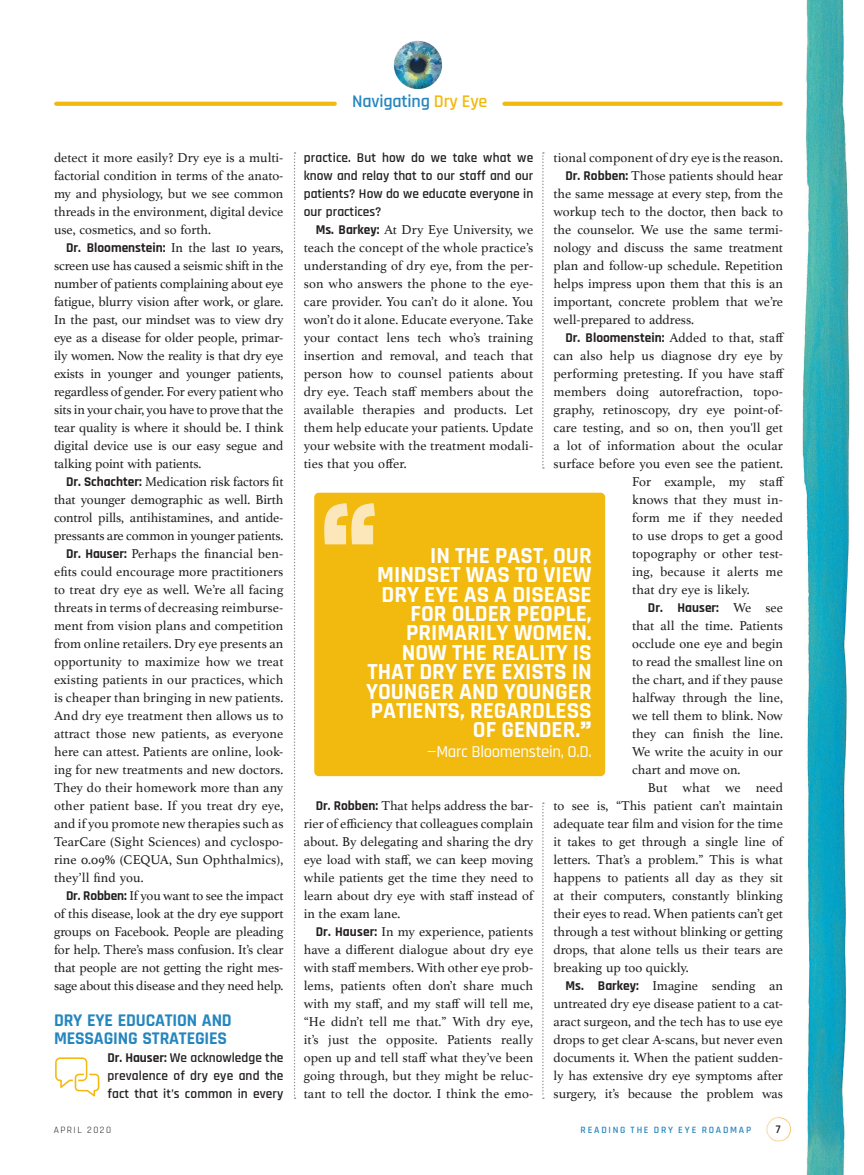
<style>
.page{position:relative;width:864px;height:1175px;background:#fff}
.page>*{position:absolute;margin:0;border:0;box-sizing:border-box;transform-origin:0 0}
.t1{font:700 23.25px/19.4px "Rajdhani";color:#fff;text-align:right}
.t2{font:700 18px/18px "Rajdhani";letter-spacing:-.01em;color:#2586bf}
.t3{font:600 18px "Rajdhani";letter-spacing:-.01em;color:#2586bf}
.t4{font:500 16.8px "Rajdhani";letter-spacing:-.02em;color:#fff}
.t5{font:13.5px/18px "Athelas";color:#231f20;text-align:justify}
.t6{font:600 13.5px/18px "Rajdhani";color:#231f20;text-align:justify}
.t7{font:700 13.5px "Rajdhani";color:#231f20}
.t8{font:600 11.7px "Rajdhani";color:#231f20}
.t9{font:600 9.75px "Rajdhani";letter-spacing:.18em;color:#2586bf}
.t10{font:9.75px "Rajdhani";letter-spacing:.15em;color:#231f20}
.s1{font-family:"Rajdhani";font-weight:700}
.s2{font-weight:700}
.s3{color:#f2b90f}
.s4{font-family:"Athelas";font-weight:400}
.s5{font-family:"Mislab Std";font-stretch:expanded}
</style>
<div class="page">
<img style="left:766px;top:1117px;width:25px;height:25px">
<img style="left:802px;top:0;width:48px;height:1174px">
<img style="left:394px;top:41px;width:48px;height:48px;border-radius:24px">
<svg style="left:56px;top:102px;width:279px;height:4px"></svg>
<svg style="left:504px;top:102px;width:277px;height:4px"></svg>
<svg style="left:294px;top:152px;width:2px;height:947px"></svg>
<svg style="left:542px;top:152px;width:2px;height:316px"></svg>
<svg style="left:542px;top:802px;width:2px;height:297px"></svg>
<div style="left:314px;top:493px;width:291px;height:283px;background:#f2b90f;border-radius:5px"></div>
<svg style="left:324px;top:503px;width:51px;height:41px"></svg>
<svg style="left:55px;top:1057px;width:44px;height:39px"></svg>
<p class="t5" style="left:54px;top:148px;width:231px">detect it more easily? Dry eye is a multi&shy;factorial condition in terms of the anato&shy;my and physiology, but we see common threads in the environment, digital device use, cosmetics, and so forth.</p>
<p class="t5" style="left:54px;top:238px;width:231px;text-indent:12px"><span class="s1">Dr. Bloomenstein:</span> In the last 10 years, screen use has caused a seismic shift in the number of patients complaining about eye fatigue, blurry vision after work, or glare.<br>In the past, our mindset was to view dry eye as a disease for older people, primar&shy;ily women. Now the reality is that dry eye exists in younger and younger patients, regardless of gender. For every patient who sits in your chair, you have to prove that the tear quality is where it should be. I think digital device use is our easy segue and talking point with patients.</p>
<p class="t5" style="left:66px;top:472px;width:219px"><span class="s1">Dr. Schachter:</span> Medication risk factors fit</p>
<p class="t5" style="left:54px;top:490px;width:231px">that younger demographic as well. Birth</p>
<p class="t5" style="left:54px;top:508px;width:231px">control pills, antihistamines, and antide-</p>
<p class="t5" style="left:54px;top:526px;width:231px">pressants are common in younger patients.</p>
<p class="t5" style="left:66px;top:544px;width:219px"><span class="s1">Dr. Hauser:</span> Perhaps the financial ben-</p>
<p class="t5" style="left:54px;top:562px;width:231px">efits could encourage more practitioners</p>
<p class="t5" style="left:54px;top:580px;width:231px">to treat dry eye as well. We’re all facing</p>
<p class="t5" style="left:54px;top:598px;width:231px">threats in terms of decreasing reimburse-</p>
<p class="t5" style="left:54px;top:616px;width:231px">ment from vision plans and competition</p>
<p class="t5" style="left:54px;top:634px;width:231px">from online retailers. Dry eye presents an</p>
<p class="t5" style="left:54px;top:652px;width:231px">opportunity to maximize how we treat</p>
<p class="t5" style="left:54px;top:670px;width:231px">existing patients in our practices, which</p>
<p class="t5" style="left:54px;top:688px;width:231px">is cheaper than bringing in new patients.</p>
<p class="t5" style="left:54px;top:706px;width:231px">And dry eye treatment then allows us to</p>
<p class="t5" style="left:54px;top:724px;width:231px">attract those new patients, as everyone</p>
<p class="t5" style="left:54px;top:742px;width:231px">here can attest. Patients are online, look-</p>
<p class="t5" style="left:54px;top:760px;width:231px">ing for new treatments and new doctors.</p>
<p class="t5" style="left:54px;top:778px;width:231px">They do their homework more than any</p>
<p class="t5" style="left:54px;top:796px;width:231px">other patient base. If you treat dry eye,</p>
<p class="t5" style="left:54px;top:814px;width:231px">and if you promote new therapies such as</p>
<p class="t5" style="left:54px;top:832px;width:231px">TearCare (Sight Sciences) and cyclospo-</p>
<p class="t5" style="left:54px;top:850px;width:231px">rine 0.09% (CEQUA, Sun Ophthalmics),</p>
<p class="t5" style="left:54px;top:868px;width:91px">they’ll find you.</p>
<p class="t5" style="left:66px;top:886px;width:219px"><span class="s1">Dr. Robben:</span> If you want to see the impact</p>
<p class="t5" style="left:54px;top:904px;width:231px">of this disease, look at the dry eye support</p>
<p class="t5" style="left:54px;top:922px;width:231px">groups on Facebook. People are pleading</p>
<p class="t5" style="left:54px;top:940px;width:231px">for help. There’s mass confusion. It’s clear</p>
<p class="t5" style="left:54px;top:958px;width:231px">that people are not getting the right mes-</p>
<p class="t5" style="left:54px;top:976px;width:231px">sage about this disease and they need help.</p>
<h2 class="t2" style="left:54px;top:1012px;width:179px">DRY EYE EDUCATION AND<br>MESSAGING STRATEGIES</h2>
<p class="t6" style="left:107px;top:1049px;width:178px"><span class="s2">Dr. Hauser:</span> We acknowledge the prevalence of dry eye and the fact that it’s common in every</p>
<h2 class="t3" style="left:352px;top:91px;width:137px">Navigating <span class="s3">Dry Eye</span></h2>
<p class="t5" style="left:553px;top:148px;width:231px">tional component of dry eye is the reason.</p>
<p class="t5" style="left:565px;top:166px;width:219px"><span class="s1">Dr. Robben:</span> Those patients should hear</p>
<p class="t5" style="left:553px;top:184px;width:231px">the same message at every step, from the</p>
<p class="t5" style="left:553px;top:202px;width:231px">workup tech to the doctor, then back to</p>
<p class="t5" style="left:553px;top:220px;width:231px">the counselor. We use the same termi-</p>
<p class="t5" style="left:553px;top:238px;width:231px">nology and discuss the same treatment</p>
<p class="t5" style="left:553px;top:256px;width:231px">plan and follow-up schedule. Repetition</p>
<p class="t5" style="left:553px;top:274px;width:231px">helps impress upon them that this is an</p>
<p class="t5" style="left:553px;top:292px;width:231px">important, concrete problem that we’re</p>
<p class="t5" style="left:553px;top:310px;width:142px">well-prepared to address.</p>
<p class="t5" style="left:565px;top:328px;width:220px"><span class="s1">Dr. Bloomenstein:</span> Added to that, staff</p>
<p class="t5" style="left:553px;top:346px;width:231px">can also help us diagnose dry eye by</p>
<p class="t5" style="left:553px;top:364px;width:232px">performing pretesting. If you have staff</p>
<p class="t5" style="left:553px;top:382px;width:231px">members doing autorefraction, topo-</p>
<p class="t5" style="left:553px;top:400px;width:231px">graphy, retinoscopy, dry eye point-of-</p>
<p class="t5" style="left:553px;top:418px;width:231px">care testing, and so on, then you'll get</p>
<p class="t5" style="left:553px;top:436px;width:231px">a lot of information about the ocular</p>
<p class="t5" style="left:553px;top:454px;width:231px">surface before you even see the patient.</p>
<p class="t5" style="left:632px;top:472px;width:154px">For example, my staff</p>
<p class="t5" style="left:632px;top:490px;width:152px">knows that they must in-</p>
<p class="t5" style="left:632px;top:508px;width:152px">form me if they needed</p>
<p class="t5" style="left:632px;top:526px;width:152px">to use drops to get a good</p>
<p class="t5" style="left:632px;top:544px;width:152px">topography or other test-</p>
<p class="t5" style="left:632px;top:562px;width:152px">ing, because it alerts me</p>
<p class="t5" style="left:632px;top:580px;width:119px">that dry eye is likely.</p>
<p class="t7" style="left:648px;top:599px;width:136px">Dr. Hauser: <span class="s4">We see</span></p>
<p class="t5" style="left:632px;top:616px;width:152px">that all the time. Patients occlude one eye and begin to read the smallest line on the chart, and if they pause halfway through the line, we tell them to blink. Now they can finish the line.<br>We write the acuity in our chart and move on.</p>
<p class="t5" style="left:553px;top:778px;width:231px;text-indent:94px">But what we need to see is, “This patient can’t maintain adequate tear film and vision for the time it takes to get through a single line of letters. That’s a problem.” This is what happens to patients all day as they sit at their computers, constantly blinking their eyes to read. When patients can’t get through a test without blinking or getting drops, that alone tells us their tears are breaking up too quickly.</p>
<p class="t5" style="left:553px;top:976px;width:231px;text-indent:12px"><span class="s1">Ms. Barkey:</span> Imagine sending an untreated dry eye disease patient to a cat&shy;aract surgeon, and the tech has to use eye drops to get clear A-scans, but never even documents it. When the patient sudden&shy;ly has extensive dry eye symptoms after surgery, it’s because the problem was</p>
<p class="t6" style="left:304px;top:149px;width:231px">practice. But how do we take what we know and relay that to our staff and our patients? How do we educate everyone in our practices?</p>
<p class="t5" style="left:304px;top:220px;width:231px;text-indent:12px"><span class="s1">Ms. Barkey:</span> At Dry Eye University, we teach the concept of the whole practice’s understanding of dry eye, from the per&shy;son who answers the phone to the eye&shy;care provider. You can’t do it alone. You won’t do it alone. Educate everyone. Take your contact lens tech who’s training insertion and removal, and teach that person how to counsel patients about dry eye. Teach staff members about the available therapies and products. Let them help educate your patients. Update your website with the treatment modali&shy;ties that you offer.</p>
<h1 class="t1" style="left:366px;top:546px;width:227px">IN THE PAST, OUR<br>MINDSET WAS TO VIEW<br>DRY EYE AS A DISEASE<br>FOR OLDER PEOPLE,<br>PRIMARILY WOMEN.<br>NOW THE REALITY IS<br>THAT DRY EYE EXISTS IN<br>YOUNGER AND YOUNGER<br>PATIENTS, REGARDLESS<br>OF GENDER.<span class="s5">”</span></h1>
<p class="t4" style="left:427px;top:741px;width:166px">—Marc Bloomenstein, O.D.</p>
<p class="t5" style="left:304px;top:796px;width:231px;text-indent:12px"><span class="s1">Dr. Robben:</span> That helps address the bar&shy;rier of efficiency that colleagues complain about. By delegating and sharing the dry eye load with staff, we can keep moving while patients get the time they need to learn about dry eye with staff instead of in the exam lane.</p>
<p class="t5" style="left:304px;top:922px;width:231px;text-indent:12px"><span class="s1">Dr. Hauser:</span> In my experience, patients have a different dialogue about dry eye with staff members. With other eye prob&shy;lems, patients often don’t share much with my staff, and my staff will tell me, “He didn’t tell me that.” With dry eye, it’s just the opposite. Patients really open up and tell staff what they’ve been going through, but they might be reluc&shy;tant to tell the doctor. I think the emo-</p>
<p class="t10" style="left:54px;top:1124px;width:59px">APRIL 2020</p>
<p class="t9" style="left:581px;top:1124px;width:172px">READING THE DRY EYE ROADMAP</p>
<p class="t8" style="left:776px;top:1122px;width:6px">7</p>
</div>
